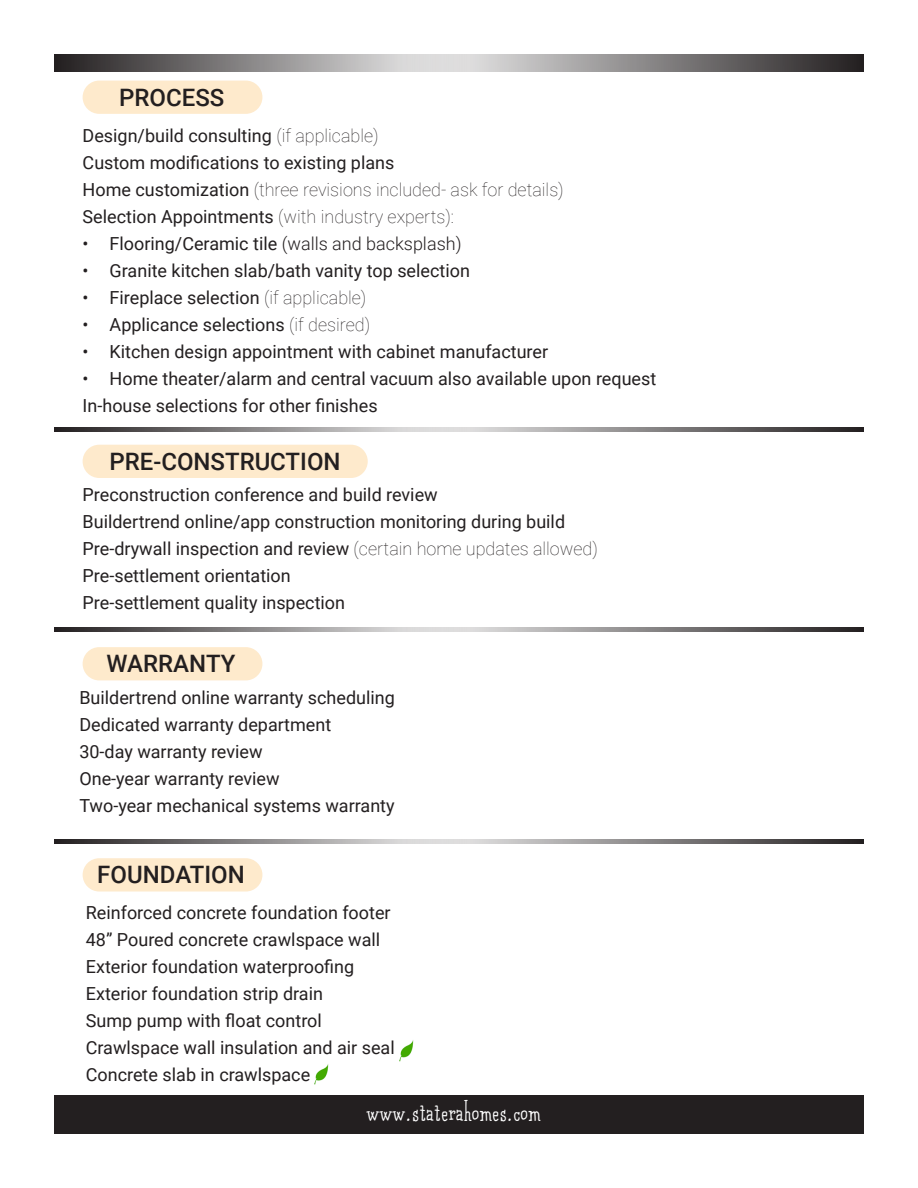
<style>
.page{position:relative;width:918px;height:1188px;background:#fff}
.page>*{position:absolute;margin:0;border:0;box-sizing:border-box;transform-origin:0 0}
.t1{font:27px "Qarrotface";letter-spacing:-.03em;color:#fff}
.t2{font:500 24px "Roboto";color:#231f20}
.t3{font:18px "Roboto";color:#231f20}
.t4{font:100 18px "Roboto";color:#231f20}
.s1{font-weight:100}
.s2{font-weight:400}
.s3{font-weight:300}
</style>
<div class="page">
<div style="left:83px;top:81px;width:179px;height:33px;background:#feeacc;border-radius:17px"></div>
<svg style="left:54px;top:54px;width:347px;height:17px"></svg>
<div style="left:83px;top:445px;width:285px;height:33px;background:#feeacc;border-radius:17px"></div>
<div style="left:83px;top:647px;width:179px;height:33px;background:#feeacc;border-radius:17px"></div>
<svg style="left:401px;top:54px;width:463px;height:17px"></svg>
<svg style="left:54px;top:428px;width:347px;height:4px"></svg>
<svg style="left:401px;top:428px;width:463px;height:4px"></svg>
<svg style="left:54px;top:628px;width:347px;height:4px"></svg>
<svg style="left:401px;top:628px;width:463px;height:4px"></svg>
<div style="left:54px;top:1096px;width:810px;height:38px;background:#231f20"></div>
<svg style="left:54px;top:840px;width:347px;height:4px"></svg>
<svg style="left:401px;top:840px;width:463px;height:4px"></svg>
<div style="left:83px;top:858px;width:179px;height:34px;background:#feeacc;border-radius:17px"></div>
<img style="left:399px;top:1040px;width:15px;height:22px">
<img style="left:314px;top:1064px;width:15px;height:21px">
<p class="t2" style="left:119px;top:80px;width:107px">PROCESS</p>
<p class="t3" style="left:83px;top:123px;width:298px">Design/build consulting <span class="s1">(if applicable)</span></p>
<p class="t3" style="left:83px;top:150px;width:313px">Custom modifications to existing plans</p>
<p class="t4" style="left:83px;top:177px;width:483px"><span class="s2">Home customization</span> (three revisions included- ask for details)</p>
<p class="t4" style="left:83px;top:204px;width:373px"><span class="s2">Selection Appointments</span> (with industry experts):</p>
<p class="t3" style="left:83px;top:231px;width:380px">• Flooring/Ceramic tile <span class="s3">(walls and backsplash)</span></p>
<p class="t3" style="left:83px;top:258px;width:389px">• Granite kitchen slab/bath vanity top selection</p>
<p class="t3" style="left:83px;top:285px;width:285px">• Fireplace selection <span class="s1">(if applicable)</span></p>
<p class="t3" style="left:83px;top:312px;width:289px">• Applicance selections <span class="s1">(if desired)</span></p>
<p class="t3" style="left:83px;top:339px;width:467px">• Kitchen design appointment with cabinet manufacturer</p>
<p class="t3" style="left:83px;top:366px;width:575px">• Home theater/alarm and central vacuum also available upon request</p>
<p class="t3" style="left:83px;top:393px;width:297px">In-house selections for other finishes</p>
<p class="t2" style="left:110px;top:445px;width:232px">PRE-CONSTRUCTION</p>
<p class="t3" style="left:83px;top:482px;width:357px">Preconstruction conference and build review</p>
<p class="t3" style="left:83px;top:509px;width:484px">Buildertrend online/app construction monitoring during build</p>
<p class="t3" style="left:83px;top:536px;width:517px">Pre-drywall inspection and review <span class="s1">(certain home updates allowed)</span></p>
<p class="t3" style="left:83px;top:563px;width:210px">Pre-settlement orientation</p>
<p class="t3" style="left:83px;top:590px;width:264px">Pre-settlement quality inspection</p>
<p class="t2" style="left:107px;top:647px;width:130px">WARRANTY</p>
<p class="t3" style="left:79px;top:685px;width:317px">Buildertrend online warranty scheduling</p>
<p class="t3" style="left:79px;top:712px;width:253px">Dedicated warranty department</p>
<p class="t3" style="left:79px;top:739px;width:185px">30-day warranty review</p>
<p class="t3" style="left:79px;top:766px;width:202px">One-year warranty review</p>
<p class="t3" style="left:79px;top:793px;width:317px">Two-year mechanical systems warranty</p>
<p class="t2" style="left:97px;top:858px;width:149px">FOUNDATION</p>
<p class="t3" style="left:86px;top:900px;width:306px">Reinforced concrete foundation footer</p>
<p class="t3" style="left:86px;top:927px;width:296px">48” Poured concrete crawlspace wall</p>
<p class="t3" style="left:86px;top:954px;width:270px">Exterior foundation waterproofing</p>
<p class="t3" style="left:86px;top:981px;width:239px">Exterior foundation strip drain</p>
<p class="t3" style="left:86px;top:1008px;width:238px">Sump pump with float control</p>
<p class="t3" style="left:86px;top:1035px;width:310px">Crawlspace wall insulation and air seal</p>
<p class="t3" style="left:86px;top:1062px;width:226px">Concrete slab in crawlspace</p>
<p class="t1" style="left:366px;top:1099px;width:177px">www.staterahomes.com</p>
</div>
